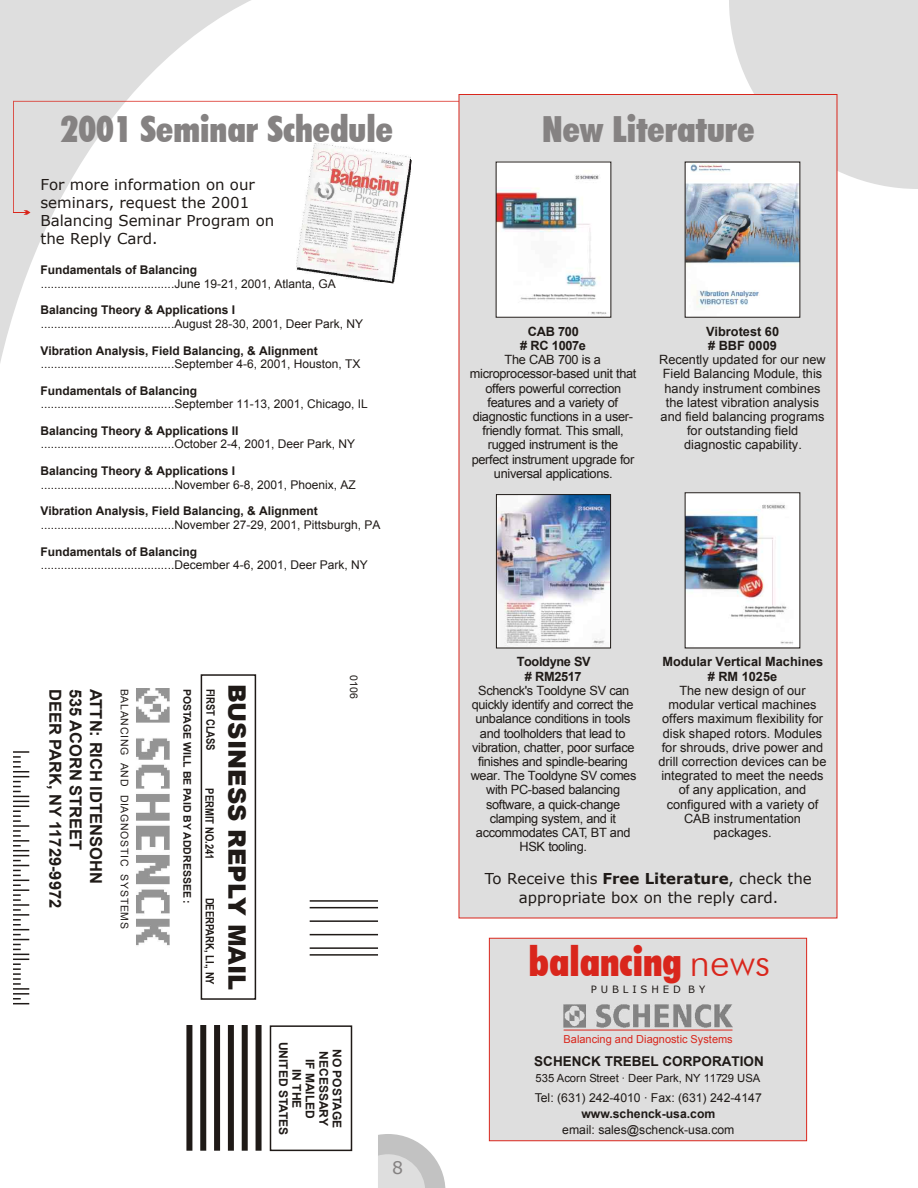
<style>
.page{position:relative;width:918px;height:1188px;background:#fff}
.page>*{position:absolute;margin:0;border:0;box-sizing:border-box;transform-origin:0 0}
.t1{font:39.9px "Futura X Blk Cn BT";color:#d9261c}
.t2{font:36px "Futura X Blk Cn BT";color:#858282}
.t3{font:900 24px "Arial";color:#1f1a17}
.t4{font:17.4px "Verdana";color:#858282}
.t5{font:700 16.5px/20.2px "Arial";color:#1f1a17}
.t6{font:15px/18.3px "Verdana";color:#1f1a17;text-align:center}
.t7{font:700 13.5px "Arial";color:#1f1a17}
.t8{font:12.75px/14.2px "Arial";letter-spacing:-.025em;color:#1f1a17;text-align:center}
.t9{font:12.75px/14.2px "Arial";color:#1f1a17;text-align:center}
.t10{font:700 12.75px/14.2px "Arial";color:#1f1a17}
.t11{font:700 12.75px/14.2px "Arial";letter-spacing:-.03em;color:#1f1a17;text-align:center}
.t12{font:700 12.75px/14.2px "Arial";letter-spacing:-.025em;color:#1f1a17;text-align:center}
.t13{font:12.3px "Arial";color:#1f1a17}
.t14{font:700 12.3px "Arial";color:#1f1a17}
.t15{font:12px "Arial";color:#1f1a17}
.t16{font:700 12px/13.4px "Arial";color:#1f1a17;text-align:center}
.t17{font:700 11.55px "Arial Narrow";color:#1f1a17}
.t18{font:11.25px "Arial";color:#1f1a17}
.t19{font:10.95px "Arial";color:#d9261c}
.t20{font:10.5px "Arial";letter-spacing:.065em;color:#1f1a17}
.t21{font:700 10.5px "Arial";color:#1f1a17}
.t22{font:10.05px "Verdana";letter-spacing:.385em;color:#1f1a17}
.s1{font-weight:700}
.s2{font-family:"Futura Lt BT"}
</style>
<div class="page">
<div style="left:729px;top:0;width:189px;height:189px;background:#dedede"></div>
<svg style="left:0;top:0;width:283px;height:363px"></svg>
<svg style="left:378px;top:1134px;width:67px;height:54px"></svg>
<img style="left:136px;top:689px;width:33px;height:257px">
<div style="left:201px;top:674px;width:55px;height:326px;border:1px solid #1f1a17"></div>
<div style="left:270px;top:1025px;width:82px;height:126px;border:1px solid #1f1a17"></div>
<div style="left:256px;top:1025px;width:6px;height:126px;background:#1f1a17"></div>
<div style="left:242px;top:1025px;width:6px;height:126px;background:#1f1a17"></div>
<div style="left:228px;top:1025px;width:6px;height:126px;background:#1f1a17"></div>
<div style="left:214px;top:1025px;width:6px;height:126px;background:#1f1a17"></div>
<div style="left:200px;top:1025px;width:6px;height:126px;background:#1f1a17"></div>
<div style="left:186px;top:1025px;width:6px;height:126px;background:#1f1a17"></div>
<hr style="left:310px;top:900px;width:68px;height:2px;background:#1f1a17">
<hr style="left:310px;top:907px;width:68px;height:1px;background:#1f1a17">
<hr style="left:310px;top:920px;width:68px;height:2px;background:#1f1a17">
<hr style="left:310px;top:934px;width:68px;height:1px;background:#1f1a17">
<hr style="left:310px;top:947px;width:68px;height:2px;background:#1f1a17">
<hr style="left:310px;top:954px;width:68px;height:2px;background:#1f1a17">
<svg style="left:13px;top:751px;width:16px;height:253px"></svg>
<div style="left:459px;top:94px;width:378px;height:824px;background:#dedede"></div>
<div style="left:489px;top:938px;width:318px;height:203px;background:#dedede;border:1px solid #d9261c"></div>
<img style="left:563px;top:1004px;width:170px;height:23px">
<hr style="left:564px;top:1030px;width:169px;height:1px;background:#d9261c">
<img style="left:498px;top:496px;width:111px;height:150px">
<div style="left:496px;top:494px;width:115px;height:154px;border:1px solid #1f1a17"></div>
<img style="left:687px;top:494px;width:111px;height:152px">
<div style="left:685px;top:492px;width:115px;height:156px;border:1px solid #1f1a17"></div>
<img style="left:498px;top:164px;width:111px;height:152px">
<img style="left:687px;top:164px;width:111px;height:152px">
<svg style="left:13px;top:101px;width:446px;height:182px"></svg>
<h2 class="t2" style="left:61px;top:114px;width:334px">2001 Seminar Schedule</h2>
<p class="t6" style="left:40px;top:176px;width:235px;text-align:left">For more information on our seminars, request the 2001<br>Balancing Seminar Program on the Reply Card.</p>
<p class="t16" style="left:40px;top:264px;width:158px">Fundamentals of Balancing</p>
<p class="t15" style="left:41px;top:279px;width:296px">........................................June 19-21, 2001, Atlanta, GA</p>
<p class="t16" style="left:40px;top:305px;width:196px">Balancing Theory &amp; Applications I</p>
<p class="t15" style="left:41px;top:319px;width:324px">........................................August 28-30, 2001, Deer Park, NY</p>
<p class="t16" style="left:40px;top:345px;width:279px">Vibration Analysis, Field Balancing, &amp; Alignment</p>
<p class="t15" style="left:41px;top:359px;width:321px">........................................September 4-6, 2001, Houston, TX</p>
<p class="t16" style="left:41px;top:385px;width:158px">Fundamentals of Balancing</p>
<p class="t15" style="left:41px;top:399px;width:328px">........................................September 11-13, 2001, Chicago, IL</p>
<p class="t16" style="left:41px;top:425px;width:200px">Balancing Theory &amp; Applications II</p>
<p class="t15" style="left:41px;top:440px;width:316px">........................................October 2-4, 2001, Deer Park, NY</p>
<p class="t16" style="left:41px;top:465px;width:196px">Balancing Theory &amp; Applications I</p>
<p class="t15" style="left:41px;top:480px;width:316px">........................................November 6-8, 2001, Phoenix, AZ</p>
<p class="t16" style="left:41px;top:506px;width:279px">Vibration Analysis, Field Balancing, &amp; Alignment</p>
<p class="t15" style="left:41px;top:520px;width:341px">........................................November 27-29, 2001, Pittsburgh, PA</p>
<p class="t16" style="left:41px;top:546px;width:158px">Fundamentals of Balancing</p>
<p class="t15" style="left:41px;top:560px;width:328px">........................................December 4-6, 2001, Deer Park, NY</p>
<h3 class="t5" style="left:105px;top:689px;width:221px;rotate:90deg">ATTN: RICH IDTENSOHN<br>535 ACORN STREET<br>DEER PARK, NY 11729-9972</h3>
<p class="t20" style="left:128px;top:689px;width:242px;rotate:90deg">BALANCING AND DIAGNOSTIC SYSTEMS</p>
<p class="t21" style="left:191px;top:689px;width:217px;rotate:90deg">POSTAGE WILL BE PAID BY ADDRESSEE :</p>
<p class="t17" style="left:215px;top:689px;width:64px;rotate:90deg">FIRST CLASS</p>
<p class="t17" style="left:214px;top:788px;width:73px;rotate:90deg">PERMIT NO.241</p>
<p class="t17" style="left:214px;top:898px;width:89px;rotate:90deg">DEERPARK, LI., NY</p>
<h3 class="t3" style="left:246px;top:684px;width:308px;rotate:90deg">BUSINESS REPLY MAIL</h3>
<p class="t20" style="left:358px;top:675px;width:25px;rotate:90deg">0106</p>
<p class="t16" style="left:343px;top:1042px;width:95px;rotate:90deg">NO POSTAGE<br>NECESSARY<br>IF MAILED<br>IN THE<br>UNITED STATES</p>
<h3 class="t4" style="left:392px;top:1161px;width:13px">8</h3>
<h2 class="t2" style="left:542px;top:114px;width:214px">New Literature</h2>
<p class="t12" style="left:520px;top:325px;width:67px">CAB 700<br># RC 1007e</p>
<p class="t8" style="left:470px;top:354px;width:168px">The CAB 700 is a microprocessor-based unit that offers powerful correction features and a variety of diagnostic functions in a user&shy;friendly format. This small, rugged instrument is the perfect instrument upgrade for universal applications.</p>
<p class="t10" style="left:706px;top:325px;width:74px">Vibrotest 60 # BBF 0009</p>
<p class="t9" style="left:659px;top:354px;width:168px">Recently updated for our new<br>Field Balancing Module, this handy instrument combines the latest vibration analysis and field balancing programs for outstanding field diagnostic capability.</p>
<p class="t11" style="left:517px;top:656px;width:76px">Tooldyne SV # RM2517</p>
<p class="t8" style="left:471px;top:684px;width:167px">Schenck's Tooldyne SV can quickly identify and correct the unbalance conditions in tools and toolholders that lead to vibration, chatter, poor surface finishes and spindle-bearing wear. The Tooldyne SV comes with PC-based balancing software, a quick-change clamping system, and it accommodates CAT, BT and<br>HSK tooling.</p>
<p class="t10" style="left:662px;top:656px;width:162px;text-align:center">Modular Vertical Machines # RM 1025e</p>
<p class="t9" style="left:659px;top:684px;width:169px">The new design of our modular vertical machines offers maximum flexibility for disk shaped rotors. Modules for shrouds, drive power and drill correction devices can be integrated to meet the needs of any application, and configured with a variety of<br>CAB instrumentation packages.</p>
<p class="t6" style="left:485px;top:871px;width:328px">To Receive this <span class="s1">Free Literature</span>, check the appropriate box on the reply card.</p>
<h1 class="t1" style="left:529px;top:946px;width:243px">balancing <span class="s2">news</span></h1>
<p class="t22" style="left:591px;top:985px;width:116px">PUBLISHED BY</p>
<p class="t19" style="left:564px;top:1035px;width:171px">Balancing and Diagnostic Systems</p>
<p class="t7" style="left:534px;top:1057px;width:231px">SCHENCK TREBEL CORPORATION</p>
<p class="t18" style="left:536px;top:1074px;width:226px">535 Acorn Street · Deer Park, NY 11729 USA</p>
<p class="t13" style="left:535px;top:1093px;width:229px">Tel: (631) 242-4010 · Fax: (631) 242-4147</p>
<p class="t14" style="left:581px;top:1109px;width:136px">www.schenck-usa.com</p>
<p class="t13" style="left:562px;top:1125px;width:174px">email: sales@schenck-usa.com</p>
</div>
